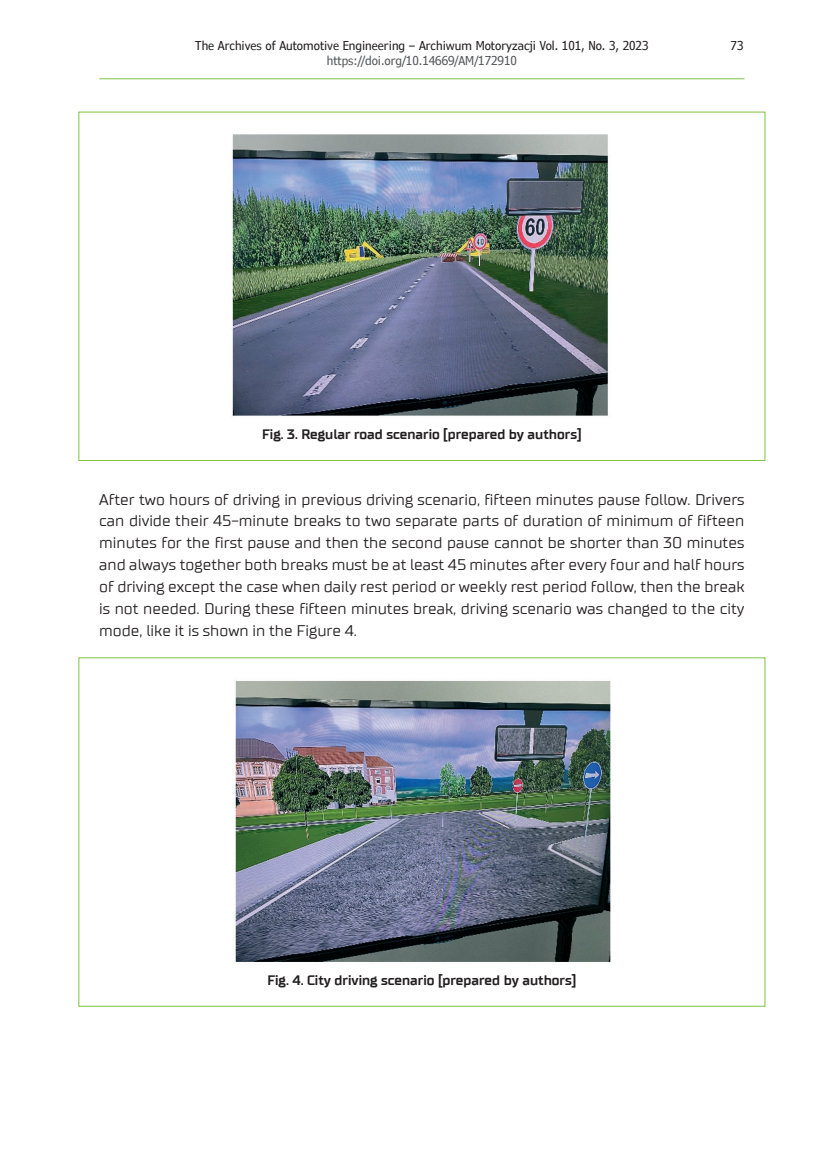
<style>
.page{position:relative;width:819px;height:1161px;background:#fff}
.page>*{position:absolute;margin:0;border:0;box-sizing:border-box;transform-origin:0 0}
.t1{font:15.75px/21.9px "TT Supermolot";color:#231f20;text-align:justify}
.t2{font:700 14px "TT Supermolot";color:#231f20}
.t3{font:condensed 12.25px "Verdana Pro";color:#231f20}
.t4{font:condensed 12.25px "Verdana Pro";color:#57585a}
</style>
<div class="page">
<hr style="left:99px;top:78px;width:645px;height:1px;background:#7fc241">
<img style="left:232px;top:134px;width:376px;height:282px">
<img style="left:235px;top:680px;width:376px;height:282px">
<p class="t3" style="left:195px;top:37px;width:454px">The Archives of Automotive Engineering – Archiwum Motoryzacji Vol. 101, No. 3, 2023</p>
<p class="t3" style="left:730px;top:37px;width:14px">73</p>
<p class="t4" style="left:327px;top:53px;width:191px">https://doi.org/10.14669/AM/172910</p>
<p class="t2" style="left:262px;top:425px;width:321px">Fig. 3. Regular road scenario [prepared by authors]</p>
<p class="t1" style="left:99px;top:488px;width:646px">After two hours of driving in previous driving scenario, fifteen minutes pause follow. Drivers can divide their 45-minute breaks to two separate parts of duration of minimum of fifteen minutes for the first pause and then the second pause cannot be shorter than 30 minutes and always together both breaks must be at least 45 minutes after every four and half hours of driving except the case when daily rest period or weekly rest period follow, then the break is not needed. During these fifteen minutes break, driving scenario was changed to the city mode, like it is shown in the Figure 4.</p>
<p class="t2" style="left:267px;top:971px;width:310px">Fig. 4. City driving scenario [prepared by authors]</p>
</div>
